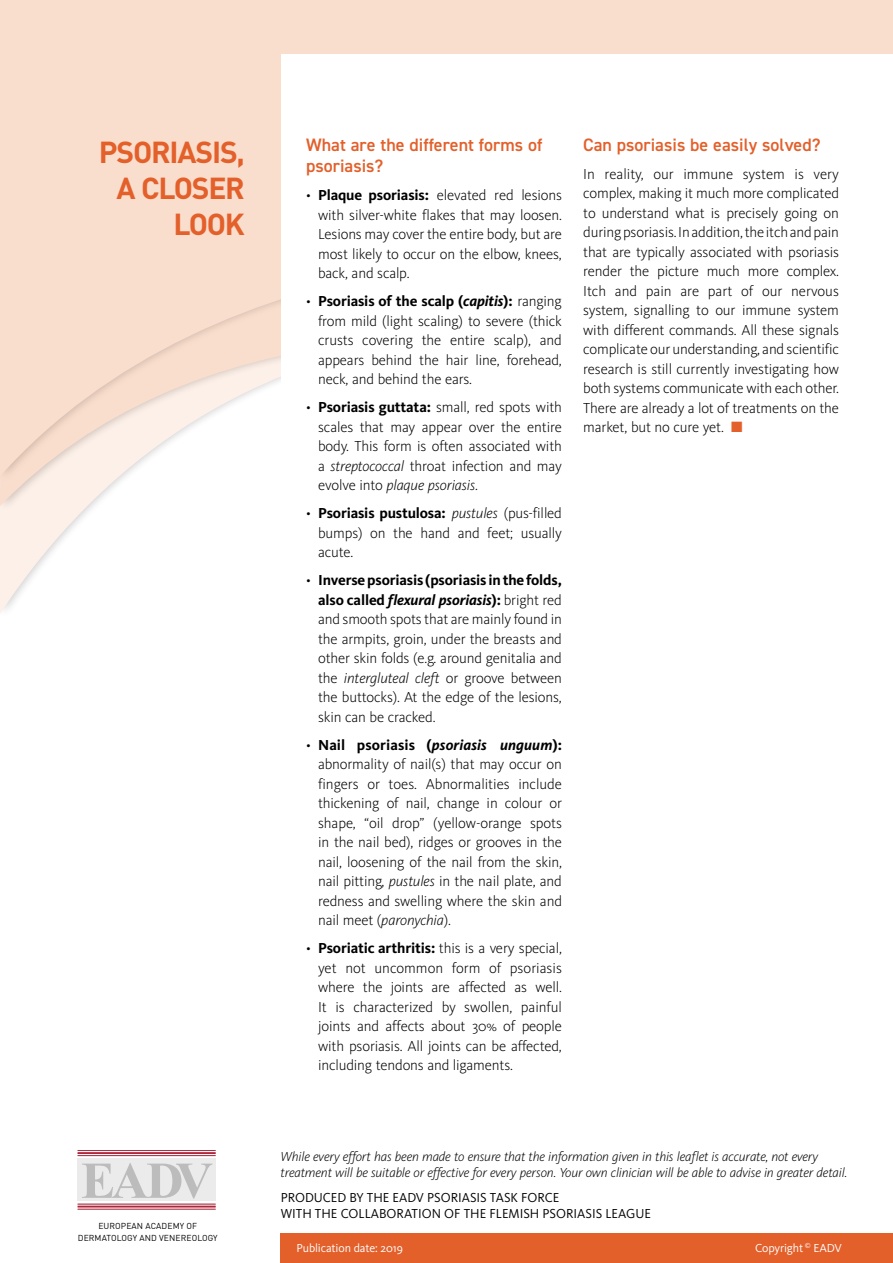
<style>
.page{position:relative;width:893px;height:1263px;background:#fff}
.page>*{position:absolute;margin:0;border:0;box-sizing:border-box;transform-origin:0 0}
.t1{font:700 30px/36px "DIN";letter-spacing:-.04em;color:#e3602b;text-align:right}
.t2{font:600 18px/21.6px "DIN2014";color:#e3602b}
.t3{font:300 15px/19.5px "Kievit Pro";letter-spacing:-.01em;color:#000;text-align:justify}
.t4{font:italic 300 13.5px/16.2px "Kievit Pro";letter-spacing:-.01em;color:#000}
.t5{font:13.5px/16.2px "Kievit Pro";color:#000}
.t6{font:12px "Kievit Pro";letter-spacing:-.01em;color:#fff}
.t7{font:8.55px/11.9px "DIN";letter-spacing:.01em;color:#000;text-align:center}
.s1{font-weight:700}
.s2{font-weight:700;font-style:italic}
.s3{font-style:italic}
.s4{color:#e3602b}
</style>
<div class="page">
<svg style="left:0;top:0;width:893px;height:613px"></svg>
<div style="left:281px;top:54px;width:612px;height:393px;background:#fff"></div>
<div style="left:281px;top:1233px;width:612px;height:30px;background:#e3602b"></div>
<div style="left:78px;top:1159px;width:138px;height:42px;background:#ebebeb"></div>
<hr style="left:78px;top:1152px;width:138px;height:2px;background:#ab273b">
<hr style="left:78px;top:1155px;width:138px;height:1px;background:#ab273b">
<hr style="left:78px;top:1150px;width:138px;height:1px;background:#ab273b">
<hr style="left:78px;top:1205px;width:138px;height:2px;background:#ab273b">
<hr style="left:78px;top:1209px;width:138px;height:1px;background:#ab273b">
<hr style="left:78px;top:1204px;width:138px;height:1px;background:#ab273b">
<svg style="left:82px;top:1163px;width:130px;height:35px"></svg>
<h1 class="t1" style="left:99px;top:133px;width:147px">PSORIASIS,<br>A CLOSER<br>LOOK</h1>
<p class="t2" style="left:306px;top:133px;width:238px">What are the different forms of psoriasis?</p>
<p class="t3" style="left:318px;top:185px;width:245px;text-indent:-12px">• <span class="s1">Plaque psoriasis:</span> elevated red lesions with silver-white flakes that may loosen.<br>Lesions may cover the entire body, but are most likely to occur on the elbow, knees, back, and scalp.</p>
<p class="t3" style="left:318px;top:291px;width:245px;text-indent:-12px">• <span class="s1">Psoriasis of the scalp (</span><span class="s2">capitis</span><span class="s1">):</span> ranging from mild (light scaling) to severe (thick crusts covering the entire scalp), and appears behind the hair line, forehead, neck, and behind the ears.</p>
<p class="t3" style="left:318px;top:397px;width:245px;text-indent:-12px">• <span class="s1">Psoriasis guttata:</span> small, red spots with scales that may appear over the entire body. This form is often associated with a <span class="s3">streptococcal</span> throat infection and may evolve into <span class="s3">plaque psoriasis</span>.</p>
<p class="t3" style="left:318px;top:503px;width:245px;text-indent:-12px">• <span class="s1">Psoriasis pustulosa:</span> <span class="s3">pustules</span> (pus-filled bumps) on the hand and feet; usually acute.</p>
<p class="t3" style="left:318px;top:570px;width:245px;text-indent:-12px">• <span class="s1">Inverse psoriasis (psoriasis in the folds, also called</span> <span class="s2">flexural psoriasis</span><span class="s1">):</span> bright red and smooth spots that are mainly found in the armpits, groin, under the breasts and other skin folds (e.g. around genitalia and the <span class="s3">intergluteal cleft</span> or groove between the buttocks). At the edge of the lesions, skin can be cracked.</p>
<p class="t3" style="left:318px;top:735px;width:245px;text-indent:-12px">• <span class="s1">Nail psoriasis (</span><span class="s2">psoriasis unguum</span><span class="s1">): </span>abnormality of nail(s) that may occur on fingers or toes. Abnormalities include thickening of nail, change in colour or shape, “oil drop” (yellow-orange spots in the nail bed), ridges or grooves in the nail, loosening of the nail from the skin, nail pitting, <span class="s3">pustules</span> in the nail plate, and redness and swelling where the skin and nail meet (<span class="s3">paronychia</span>).</p>
<p class="t3" style="left:318px;top:938px;width:245px;text-indent:-12px">• <span class="s1">Psoriatic arthritis:</span> this is a very special, yet not uncommon form of psoriasis where the joints are affected as well.<br>It is characterized by swollen, painful joints and affects about 30% of people with psoriasis. All joints can be affected, including tendons and ligaments.</p>
<p class="t2" style="left:583px;top:133px;width:239px">Can psoriasis be easily solved?</p>
<p class="t3" style="left:583px;top:164px;width:257px">In reality, our immune system is very complex, making it much more complicated to understand what is precisely going on during psoriasis. In addition, the itch and pain that are typically associated with psoriasis render the picture much more complex.<br>Itch and pain are part of our nervous system, signalling to our immune system with different commands. All these signals complicate our understanding, and scientific research is still currently investigating how both systems communicate with each other.<br>There are already a lot of treatments on the market, but no cure yet. <span class="s4">■</span></p>
<p class="t7" style="left:78px;top:1220px;width:141px">EUROPEAN ACADEMY OF<br>DERMATOLOGY AND VENEREOLOGY</p>
<p class="t4" style="left:281px;top:1148px;width:568px">While every effort has been made to ensure that the information given in this leaflet is accurate, not every treatment will be suitable or effective for every person. Your own clinician will be able to advise in greater detail.</p>
<p class="t5" style="left:281px;top:1189px;width:372px">PRODUCED BY THE EADV PSORIASIS TASK FORCE<br>WITH THE COLLABORATION OF THE FLEMISH PSORIASIS LEAGUE</p>
<p class="t6" style="left:297px;top:1241px;width:108px">Publication date: 2019</p>
<p class="t6" style="left:755px;top:1241px;width:88px">Copyright <sup>©</sup> EADV</p>
</div>
